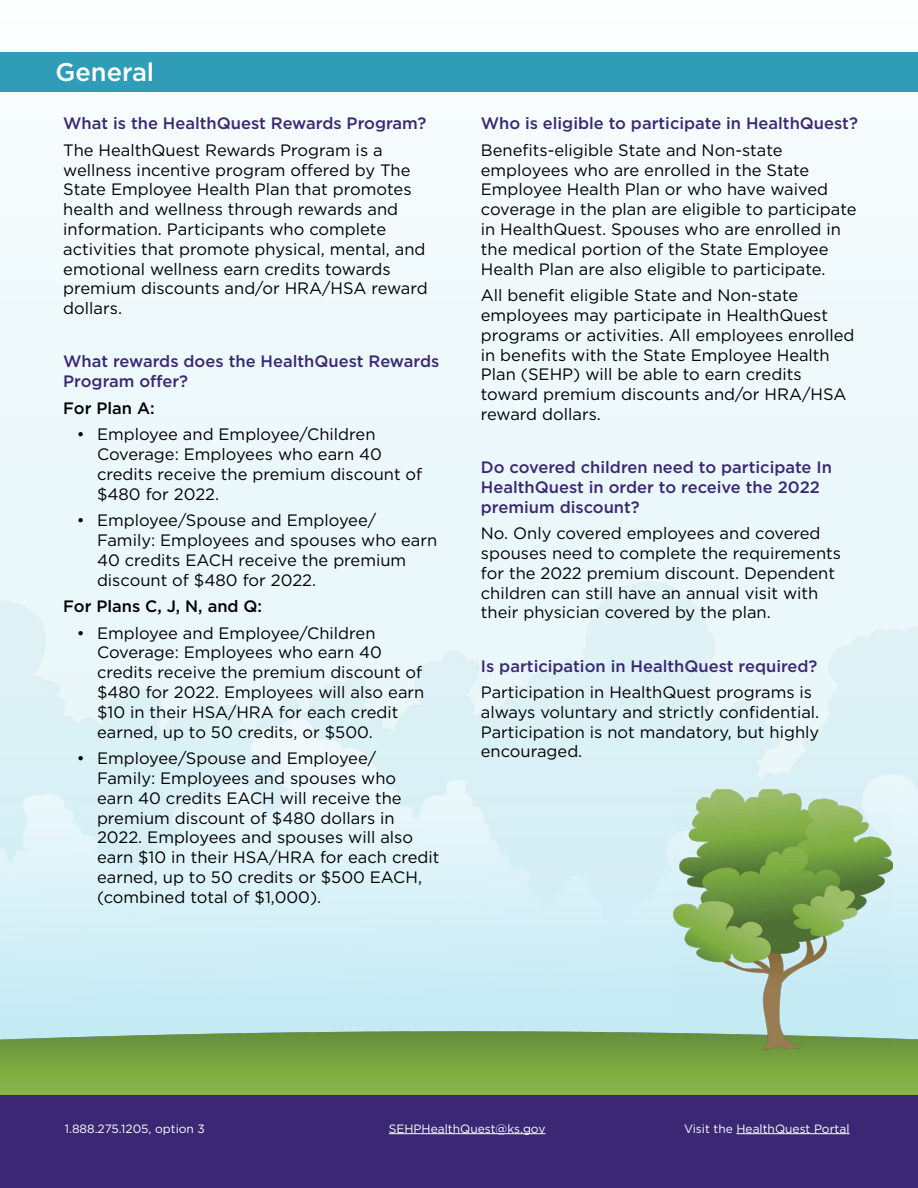
<style>
.page{position:relative;width:918px;height:1188px;background:#fff}
.page>*{position:absolute;margin:0;border:0;box-sizing:border-box;transform-origin:0 0}
.t1{font:500 25.5px "Gotham";color:#fff}
.t2{font:16.5px/19.8px "Gotham";color:#000}
.t3{font:500 16.5px/19.8px "Gotham";color:#3a2874}
.t4{font:500 16.5px "Gotham";color:#000}
.t5{font:12px "Gotham";color:#fff}
</style>
<div class="page">
<div style="left:0;top:0;width:918px;height:1107px;background:linear-gradient(to right,#f1fafc,#f1fafc)"></div>
<img style="left:0;top:570px;width:918px;height:452px">
<img style="left:0;top:1022px;width:918px;height:73px">
<img style="left:674px;top:789px;width:218px;height:260px">
<div style="left:0;top:1095px;width:918px;height:93px;background:#3a2874"></div>
<div style="left:0;top:52px;width:918px;height:40px;background:#2f9db8"></div>
<hr style="left:389px;top:1133px;width:156px;height:1px;background:#fff">
<hr style="left:736px;top:1133px;width:114px;height:1px;background:#fff">
<h1 class="t1" style="left:56px;top:55px;width:100px">General</h1>
<p class="t3" style="left:63px;top:113px;width:365px">What is the HealthQuest Rewards Program?</p>
<p class="t2" style="left:63px;top:140px;width:366px">The HealthQuest Rewards Program is a wellness incentive program offered by The State Employee Health Plan that promotes health and wellness through rewards and information. Participants who complete activities that promote physical, mental, and emotional wellness earn credits towards premium discounts and/or HRA/HSA reward dollars.</p>
<p class="t3" style="left:63px;top:351px;width:378px">What rewards does the HealthQuest Rewards<br>Program offer?</p>
<p class="t4" style="left:63px;top:397px;width:93px">For Plan A:</p>
<p class="t2" style="left:97px;top:424px;width:327px;text-indent:-20px">• Employee and Employee/Children<br>Coverage: Employees who earn 40 credits receive the premium discount of $480 for 2022.</p>
<p class="t2" style="left:97px;top:510px;width:342px;text-indent:-20px">• Employee/Spouse and Employee/ Family: Employees and spouses who earn 40 credits EACH receive the premium discount of $480 for 2022.</p>
<p class="t4" style="left:63px;top:595px;width:200px">For Plans C, J, N, and Q:</p>
<p class="t2" style="left:97px;top:623px;width:329px;text-indent:-20px">• Employee and Employee/Children Coverage: Employees who earn 40 credits receive the premium discount of $480 for 2022. Employees will also earn $10 in their HSA/HRA for each credit earned, up to 50 credits, or $500.</p>
<p class="t2" style="left:97px;top:748px;width:344px;text-indent:-20px">• Employee/Spouse and Employee/<br>Family: Employees and spouses who<br>earn 40 credits EACH will receive the premium discount of $480 dollars in 2022. Employees and spouses will also earn $10 in their HSA/HRA for each credit earned, up to 50 credits or $500 EACH, (combined total of $1,000).</p>
<p class="t3" style="left:481px;top:113px;width:379px">Who is eligible to participate in HealthQuest?</p>
<p class="t2" style="left:481px;top:140px;width:377px">Benefits-eligible State and Non-state employees who are enrolled in the State Employee Health Plan or who have waived coverage in the plan are eligible to participate in HealthQuest. Spouses who are enrolled in the medical portion of the State Employee Health Plan are also eligible to participate.</p>
<p class="t2" style="left:481px;top:285px;width:375px">All benefit eligible State and Non-state employees may participate in HealthQuest programs or activities. All employees enrolled in benefits with the State Employee Health Plan (SEHP) will be able to earn credits toward premium discounts and/or HRA/HSA reward dollars.</p>
<p class="t3" style="left:481px;top:457px;width:353px">Do covered children need to participate In<br>HealthQuest in order to receive the 2022 premium discount?</p>
<p class="t2" style="left:481px;top:523px;width:362px">No. Only covered employees and covered spouses need to complete the requirements for the 2022 premium discount. Dependent children can still have an annual visit with their physician covered by the plan.</p>
<p class="t3" style="left:481px;top:656px;width:338px">Is participation in HealthQuest required?</p>
<p class="t2" style="left:481px;top:682px;width:340px">Participation in HealthQuest programs is always voluntary and strictly confidential.<br>Participation is not mandatory, but highly encouraged.</p>
<p class="t5" style="left:65px;top:1121px;width:142px">1.888.275.1205, option 3</p>
<p class="t5" style="left:389px;top:1121px;width:158px">SEHPHealthQuest@ks.gov</p>
<p class="t5" style="left:684px;top:1121px;width:167px">Visit the HealthQuest Portal</p>
</div>
